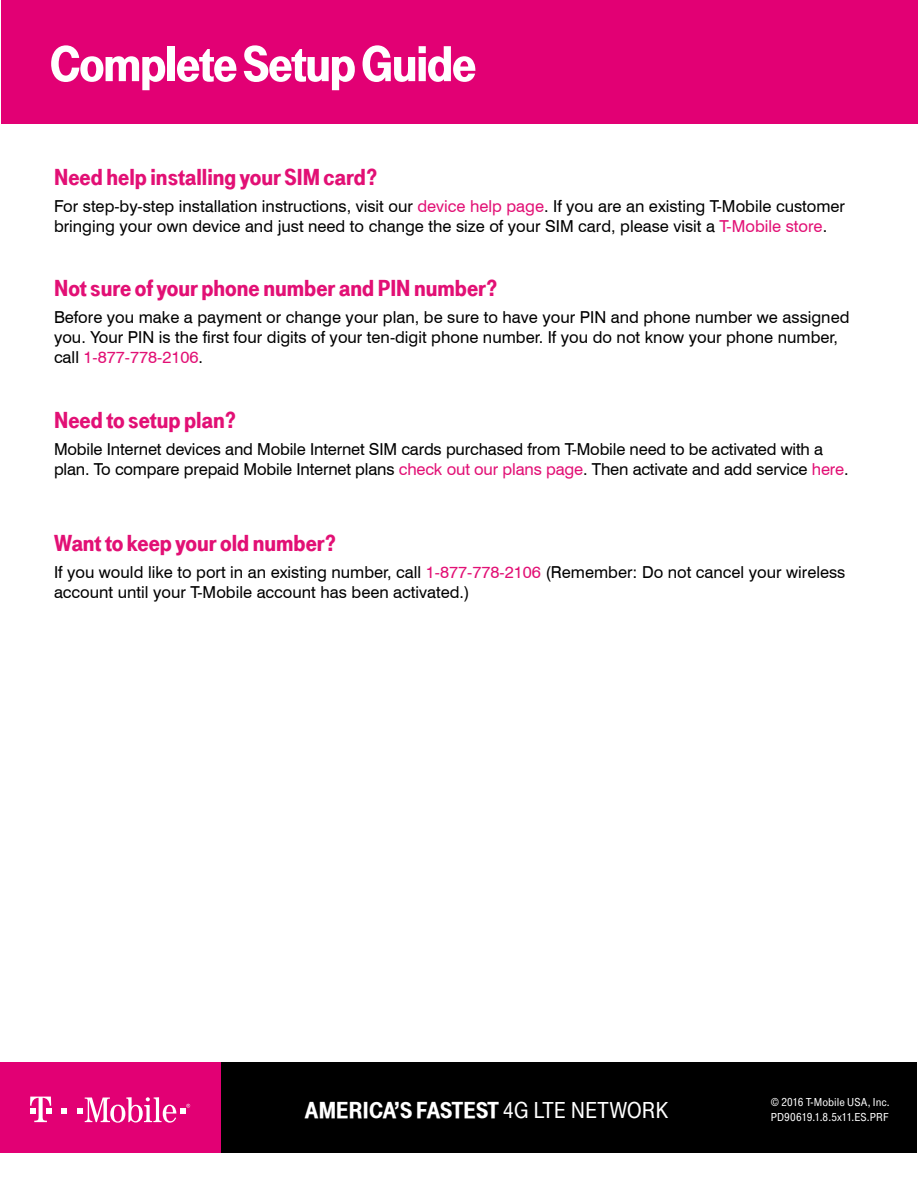
<style>
.page{position:relative;width:918px;height:1188px;background:#fff}
.page>*{position:absolute;margin:0;border:0;box-sizing:border-box;transform-origin:0 0}
.t1{font:52.5px "Tele Grotesk Ult";letter-spacing:-.025em;color:#fff}
.t2{font:24px "Tele Grotesk Ultr";color:#e21075}
.t3{font:24px "Tele Grotesk Ult";color:#fff}
.t4{font:16.5px/19.8px "Swiss 721 BT";color:#000}
.t5{font:12px/14.2px "Tele Grotesk Hal";color:#fff}
.s1{color:#e21075}
.s2{font-family:"Tele Grotesk Hal"}
</style>
<div class="page">
<div style="left:1px;top:0;width:916px;height:123px;background:#e20074"></div>
<div style="left:214px;top:1063px;width:703px;height:90px;background:#000"></div>
<div style="left:1px;top:1063px;width:220px;height:90px;background:#e20074"></div>
<svg style="left:30px;top:1097px;width:21px;height:25px"></svg>
<svg style="left:62px;top:1108px;width:5px;height:6px"></svg>
<svg style="left:77px;top:1097px;width:113px;height:26px"></svg>
<h1 class="t1" style="left:50px;top:28px;width:428px">Complete SetupGuide</h1>
<h2 class="t2" style="left:54px;top:163px;width:325px">Need help installing your SIM card?</h2>
<p class="t4" style="left:54px;top:196px;width:793px">For step-by-step installation instructions, visit our <span class="s1">device help page</span>. If you are an existing T-Mobile customer bringing your own device and just need to change the size of your SIM card, please visit a <span class="s1">T-Mobile store</span>.</p>
<h2 class="t2" style="left:54px;top:274px;width:445px">Not sure of your phone number and PIN number?</h2>
<p class="t4" style="left:54px;top:307px;width:797px">Before you make a payment or change your plan, be sure to have your PIN and phone number we assigned you. Your PIN is the first four digits of your ten-digit phone number. If you do not know your phone number, call <span class="s1">1-877-778-2106</span>.</p>
<h2 class="t2" style="left:54px;top:406px;width:183px">Need to setup plan?</h2>
<p class="t4" style="left:54px;top:439px;width:796px">Mobile Internet devices and Mobile Internet SIM cards purchased from T-Mobile need to be activated with a plan. To compare prepaid Mobile Internet plans <span class="s1">check out our plans page</span>. Then activate and add service <span class="s1">here</span>.</p>
<h2 class="t2" style="left:54px;top:529px;width:283px">Want to keep your old number?</h2>
<p class="t4" style="left:54px;top:562px;width:793px">If you would like to port in an existing number, call <span class="s1">1-877-778-2106</span> (Remember: Do not cancel your wireless account until your T-Mobile account has been activated.)</p>
<h2 class="t3" style="left:305px;top:1094px;width:365px">AMERICA’S FASTEST <span class="s2">4G LTE NETWORK</span></h2>
<p class="t5" style="left:771px;top:1095px;width:120px">© 2016 T-Mobile USA, Inc.<br>PD90619.1.8.5x11.ES.PRF</p>
</div>
